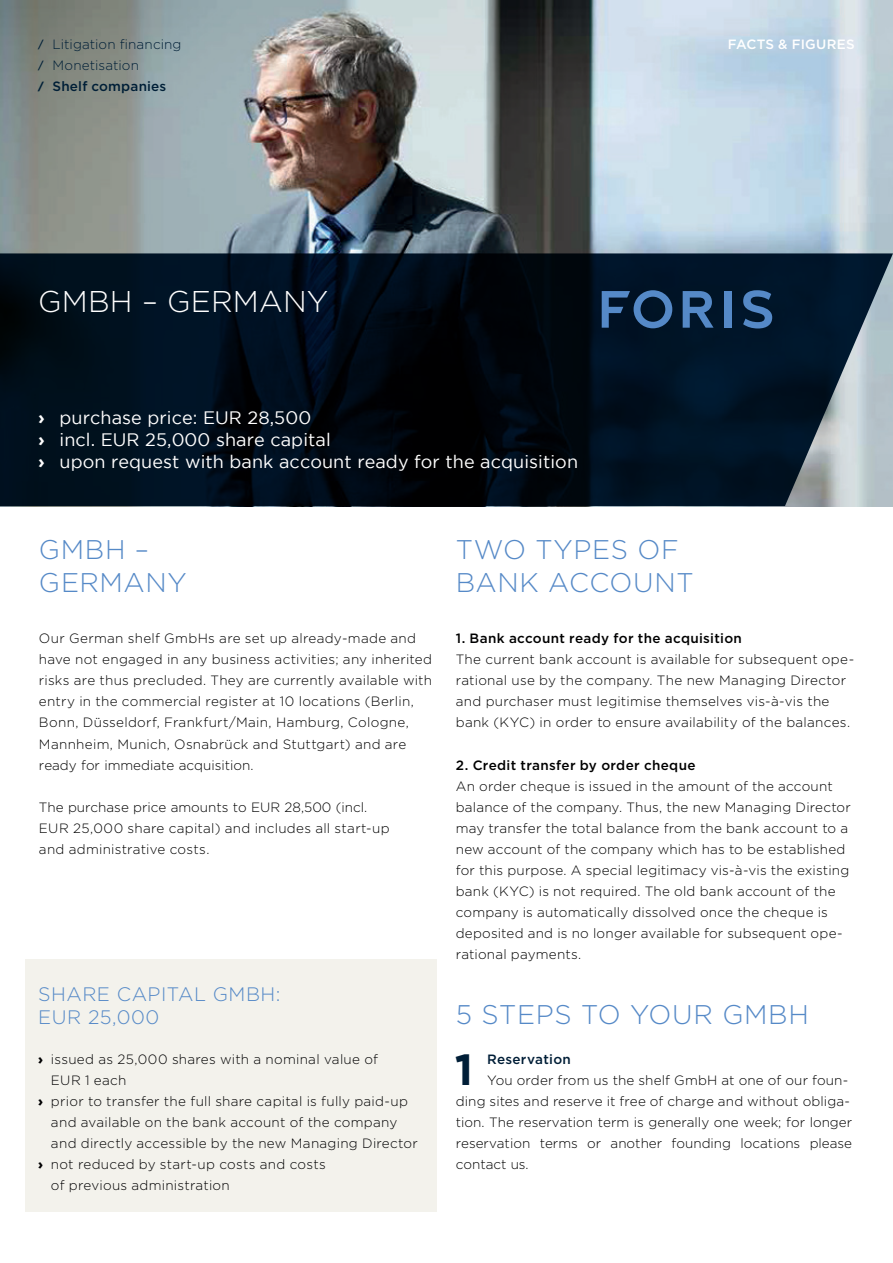
<style>
.page{position:relative;width:893px;height:1263px;background:#fff}
.page>*{position:absolute;margin:0;border:0;box-sizing:border-box;transform-origin:0 0}
.t1{font:700 43.5px "Gotham";color:#001e37}
.t2{font:300 30px "Gotham";letter-spacing:.005em;color:#fff}
.t3{font:300 27px/32.4px "Gotham";letter-spacing:.025em;color:#5589c7}
.t4{font:300 19.5px/23.4px "Gotham";letter-spacing:.025em;color:#5589c7}
.t5{font:18px/22px "Gotham";letter-spacing:.005em;color:#fff}
.t6{font:18px "Gotham";color:#fffefe}
.t7{font:300 13.5px/21px "Gotham";letter-spacing:.015em;color:#000001}
.t8{font:500 13.5px "Gotham";letter-spacing:.025em;color:#000001}
.t9{font:300 13.5px/21px "Gotham";letter-spacing:.005em;color:#001f37}
.t10{font:500 13.5px "Gotham";letter-spacing:.02em;color:#fff}
.t11{font:500 13.5px "Gotham";letter-spacing:.02em;color:#001e37}
.t12{font:300 13.5px "Gotham";color:#001e37}
.t13{font:900 10.05px/21px "Gotham";color:#001e37;scale:1.07 1}
.s1{font-weight:500;font-size:10.5px}
.s2{font-weight:900;font-size:10.5px}
.s3{font-weight:500}
.s4{font-weight:700}
.s5{font-weight:900}
</style>
<div class="page">
<div style="left:25px;top:959px;width:412px;height:252px;background:#f3f2ec"></div>
<img style="left:0;top:0;width:893px;height:253px">
<svg style="left:0;top:253px;width:893px;height:253px;background:#0b1925"></svg>
<svg style="left:683px;top:291px;width:31px;height:37px"></svg>
<svg style="left:743px;top:290px;width:29px;height:38px"></svg>
<div style="left:724px;top:291px;width:7px;height:37px;background:#5589c7"></div>
<svg style="left:602px;top:290px;width:70px;height:38px;background:#244469"></svg>
<p class="t9" style="left:38px;top:33px;width:145px"><span class="s1">/</span> Litigation financing <span class="s1">/</span> Monetisation<br><span class="s2">/</span> <span class="s3">Shelf companies</span></p>
<p class="t10" style="left:728px;top:35px;width:128px">FACTS &amp; FIGURES</p>
<p class="t8" style="left:38px;top:35px;width:128px">FACTS &amp; FIGURES</p>
<p class="t7" style="left:38px;top:54px;width:173px">UG (haf ungsbeschränkt)</p>
<p class="t13" style="left:38px;top:34px;width:7px">/ /</p>
<p class="t12" style="left:89px;top:59px;width:7px">t</p>
<p class="t13" style="left:38px;top:76px;width:7px">/</p>
<h2 class="t2" style="left:38px;top:282px;width:292px">GMBH – GERMANY</h2>
<h3 class="t6" style="left:266px;top:408px;width:43px">,500</h3>
<h3 class="t6" style="left:268px;top:430px;width:61px">capital</h3>
<h3 class="t6" style="left:277px;top:453px;width:297px">account ready for the acquisition</h3>
<h3 class="t5" style="left:38px;top:406px;width:541px"><span class="s4">›</span> purchase price: EUR 28,500<br><span class="s4">›</span> incl. EUR 25,000 share capital<br><span class="s4">›</span> upon request with bank account ready for the acquisition</h3>
<h3 class="t3" style="left:39px;top:535px;width:149px">GMBH –<br>GERMANY</h3>
<p class="t7" style="left:39px;top:629px;width:395px">Our German shelf GmbHs are set up already-made and have not engaged in any business activities; any inherited risks are thus precluded. They are currently available with entry in the commercial register at 10 locations (Berlin, Bonn, Düsseldorf, Frankfurt/Main, Hamburg, Cologne, Mannheim, Munich, Osnabrück and Stuttgart) and are ready for immediate acquisition.</p>
<p class="t7" style="left:39px;top:797px;width:352px">The purchase price amounts to EUR 28,500 (incl.<br>EUR 25,000 share capital) and includes all start-up and administrative costs.</p>
<h3 class="t4" style="left:38px;top:983px;width:244px">SHARE CAPITAL GMBH:<br>EUR 25,000</h3>
<p class="t7" style="left:38px;top:1049px;width:341px"><span class="s5">›</span> issued as 25,000 shares with a nominal value of</p>
<p class="t7" style="left:51px;top:1070px;width:77px">EUR 1 each</p>
<p class="t7" style="left:38px;top:1091px;width:371px"><span class="s5">›</span> prior to transfer the full share capital is fully paid-up</p>
<p class="t7" style="left:51px;top:1112px;width:348px">and available on the bank account of the company</p>
<p class="t7" style="left:51px;top:1134px;width:368px">and directly accessible by the new Managing Director</p>
<p class="t7" style="left:38px;top:1155px;width:289px"><span class="s5">›</span> not reduced by start-up costs and costs</p>
<p class="t7" style="left:51px;top:1176px;width:180px">of previous administration</p>
<h3 class="t3" style="left:456px;top:535px;width:239px">TWO TYPES OF<br>BANK ACCOUNT</h3>
<p class="t8" style="left:456px;top:632px;width:288px">1. Bank account ready for the acquisition</p>
<p class="t7" style="left:456px;top:650px;width:400px">The current bank account is available for subsequent ope&shy;rational use by the company. The new Managing Director and purchaser must legitimise themselves vis-à-vis the bank (KYC) in order to ensure availability of the balances.</p>
<p class="t8" style="left:456px;top:759px;width:241px">2. Credit transfer by order cheque</p>
<p class="t7" style="left:456px;top:776px;width:397px">An order cheque is issued in the amount of the account balance of the company. Thus, the new Managing Director may transfer the total balance from the bank account to a new account of the company which has to be established for this purpose. A special legitimacy vis-à-vis the existing bank (KYC) is not required. The old bank account of the company is automatically dissolved once the cheque is deposited and is no longer available for subsequent ope&shy;rational payments.</p>
<h3 class="t3" style="left:456px;top:999px;width:355px">5 STEPS TO YOUR GMBH</h3>
<h1 class="t1" style="left:455px;top:1050px;width:20px">1</h1>
<p class="t11" style="left:487px;top:1053px;width:85px">Reservation</p>
<p class="t7" style="left:456px;top:1070px;width:398px;text-indent:31px">You order from us the shelf GmbH at one of our foun&shy;ding sites and reserve it free of charge and without obliga&shy;tion. The reservation term is generally one week; for longer reservation terms or another founding locations please contact us.</p>
</div>
